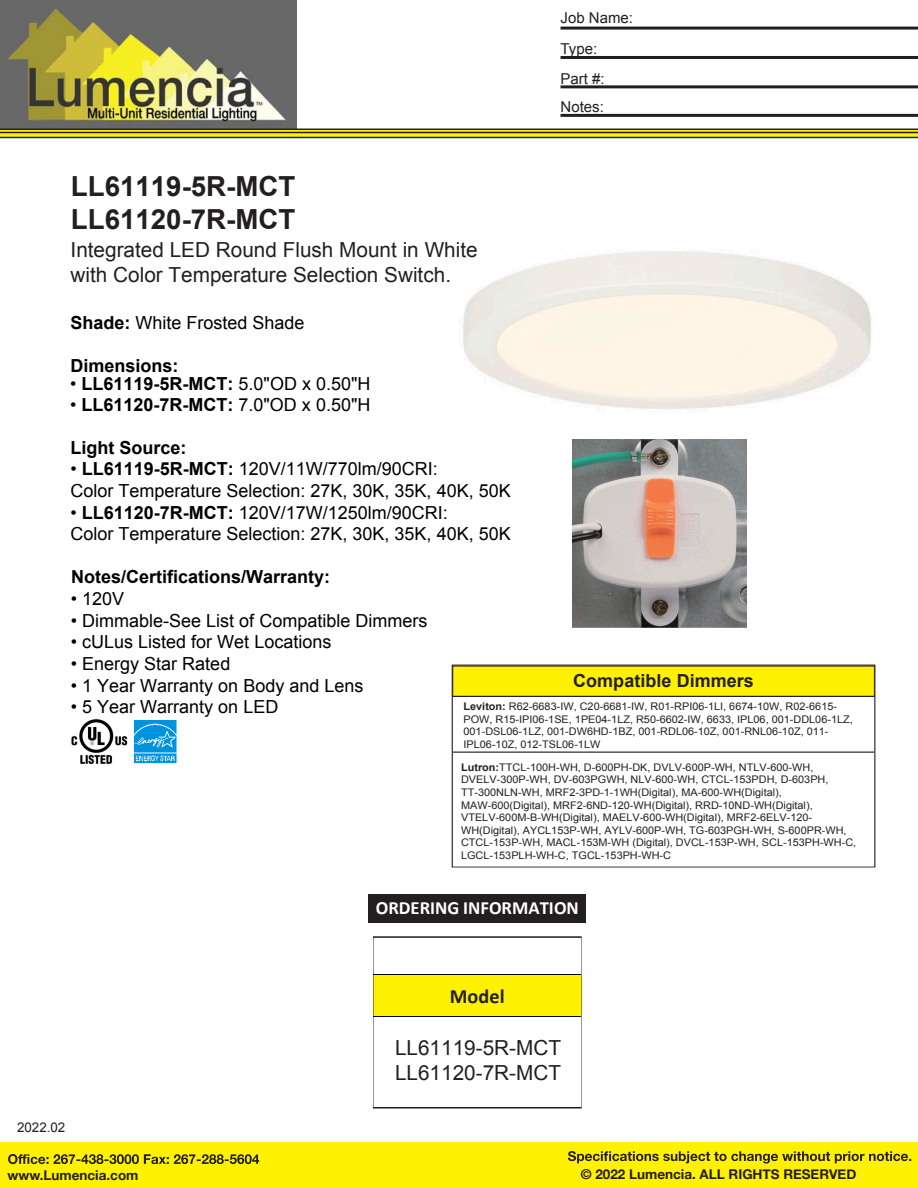
<style>
.page{position:relative;width:918px;height:1188px;background:#fff}
.page>*{position:absolute;margin:0;border:0;box-sizing:border-box;transform-origin:0 0}
.t1{font:700 27.6px/33.2px "Arial";color:#231f20}
.t2{font:20.7px/24.9px "Arial";color:#231f20}
.t3{font:700 20.25px "Calibri";letter-spacing:.005em;color:#231f20}
.t4{font:700 18.6px "Calibri";color:#fff}
.t5{font:18px/21.6px "Arial";color:#000}
.t6{font:700 18px "Arial";color:#000}
.t7{font:700 18px "Arial";color:#000}
.t8{font:700 18px "Arial";letter-spacing:.005em;color:#231f20}
.t9{font:15px/29.5px "Arial";color:#231f20}
.t10{font:700 13.5px "Helvetica Neue";color:#231f20}
.t11{font:13.35px "Arial";color:#231f20}
.t12{font:10.5px/12.6px "Arial";color:#231f20;scale:1.04 1}
.s1{font-style:inherit}
.s2{font-weight:700}
.s3{font-weight:400}
</style>
<div class="page">
<div style="left:373px;top:974px;width:209px;height:43px;background:#fff101"></div>
<hr style="left:373px;top:974px;width:208px;height:1px;background:#050504">
<hr style="left:373px;top:1016px;width:208px;height:1px;background:#050504">
<div style="left:373px;top:937px;width:209px;height:171px;border:1px solid #231f20"></div>
<div style="left:369px;top:894px;width:217px;height:29px;background:#231f20"></div>
<img style="left:134px;top:719px;width:43px;height:45px">
<img style="left:71px;top:719px;width:57px;height:45px">
<img style="left:573px;top:440px;width:173px;height:188px">
<div style="left:453px;top:666px;width:421px;height:31px;background:#fff101;border:1px solid #231f20"></div>
<div style="left:452px;top:665px;width:423px;height:202px;border:1px solid #231f20"></div>
<hr style="left:453px;top:752px;width:421px;height:1px;background:#231f20">
<img style="left:0;top:0;width:296px;height:129px">
<svg style="left:0;top:1142px;width:918px;height:46px;background:#f2e502"></svg>
<svg style="left:0;top:129px;width:918px;height:9px;background:#a2980d"></svg>
<hr style="left:561px;top:27px;width:357px;height:3px;background:#231f20">
<hr style="left:561px;top:56px;width:357px;height:3px;background:#231f20">
<hr style="left:561px;top:85px;width:357px;height:3px;background:#231f20">
<hr style="left:561px;top:114px;width:357px;height:3px;background:#231f20">
<h3 class="t9" style="left:561px;top:4px;width:74px">Job Name:<br>Type:<br>Part #:<br>Notes:</h3>
<h1 class="t1" style="left:71px;top:171px;width:226px">LL61119-5R-MCT<br>LL61120-7R-MCT</h1>
<h2 class="t2" style="left:71px;top:237px;width:409px">Integrated LED Round Flush Mount in White with Color Temperature Selection Switch<span class="s1">.</span></h2>
<h3 class="t5" style="left:71px;top:312px;width:236px"><span class="s2">Shade</span><span class="s2">:</span> White Frosted Shade</h3>
<h3 class="t7" style="left:71px;top:354px;width:110px">Dimensions:</h3>
<h3 class="t6" style="left:70px;top:371px;width:302px"><span class="s3">•</span> LL61119-5R-MCT: <span class="s3">5.0"OD x 0.50"H</span></h3>
<h3 class="t6" style="left:70px;top:393px;width:302px"><span class="s3">•</span> LL61120-7R-MCT: <span class="s3">7.0"OD x 0.50"H</span></h3>
<h3 class="t7" style="left:71px;top:436px;width:118px">Light Source:</h3>
<h3 class="t5" style="left:70px;top:459px;width:442px">• <span class="s2">LL61119-5R-MCT:</span> 120V/11W/770lm/90CRI:<br>Color Temperature Selection: 27K, 30K, 35K, 40K, 50K</h3>
<h3 class="t5" style="left:70px;top:502px;width:442px">• <span class="s2">LL61120-7R-MCT:</span> 120V/17W/1250lm/90CRI:<br>Color Temperature Selection: 27K, 30K, 35K, 40K, 50K</h3>
<h3 class="t7" style="left:71px;top:565px;width:261px">Notes/Certifications/Warranty:</h3>
<h3 class="t5" style="left:71px;top:588px;width:55px">• 120V</h3>
<h3 class="t5" style="left:71px;top:610px;width:358px">• Dimmable-See List of Compatible Dimmers</h3>
<h3 class="t5" style="left:71px;top:631px;width:262px">• cULus Listed for Wet Locations</h3>
<h3 class="t5" style="left:71px;top:653px;width:161px">• Energy Star Rated</h3>
<h3 class="t5" style="left:71px;top:675px;width:294px">• 1 Year Warranty on Body and Lens</h3>
<h3 class="t5" style="left:71px;top:696px;width:209px">• 5 Year Warranty on LED</h3>
<p class="t12" style="left:464px;top:700px;width:376px"><span class="s2">Leviton</span><span class="s2">:</span> R62-6683-IW, C20-6681-IW, R01-RPI06-1LI, 6674-10W, R02-6615- POW, R15-IPI06-1SE, 1PE04-1LZ, R50-6602-IW, 6633, IPL06, 001-DDL06-1LZ, 001-DSL06-1LZ, 001-DW6HD-1BZ, 001-RDL06-10Z, 001-RNL06-10Z, 011- IPL06-10Z, 012-TSL06-1LW</p>
<p class="t12" style="left:461px;top:761px;width:382px"><span class="s2">Lutron:</span>TTCL-100H-WH, D-600PH-DK, DVLV-600P-WH, NTLV-600-WH, DVELV-300P-WH, DV-603PGWH, NLV-600-WH, CTCL-153PDH, D-603PH, TT-300NLN-WH, MRF2-3PD-1-1WH(Digital), MA-600-WH(Digital), MAW-600(Digital), MRF2-6ND-120-WH(Digital), RRD-10ND-WH(Digital), VTELV-600M-B-WH(Digital), MAELV-600-WH(Digital), MRF2-6ELV-120- WH(Digital), AYCL153P-WH, AYLV-600P-WH, TG-603PGH-WH, S-600PR-WH, CTCL-153P-WH, MACL-153M-WH (Digital), DVCL-153P-WH, SCL-153PH-WH-C, LGCL-153PLH-WH-C, TGCL-153PH-WH-C</p>
<h3 class="t8" style="left:573px;top:669px;width:182px">Compatible Dimmers</h3>
<h3 class="t4" style="left:376px;top:894px;width:205px">ORDERING INFORMATION</h3>
<h3 class="t3" style="left:450px;top:982px;width:56px">Model</h3>
<p class="t11" style="left:17px;top:1119px;width:50px"><span class="s1">202</span>2.02</p>
<h2 class="t2" style="left:395px;top:1035px;width:168px">LL61119-5R-MCT<br>LL61120-7R-MCT</h2>
<p class="t10" style="left:8px;top:1165px;width:132px">www.Lumencia.com</p>
<p class="t10" style="left:581px;top:1163px;width:277px">© 2022 Lumencia. ALL RIGHTS RESERVED</p>
</div>
